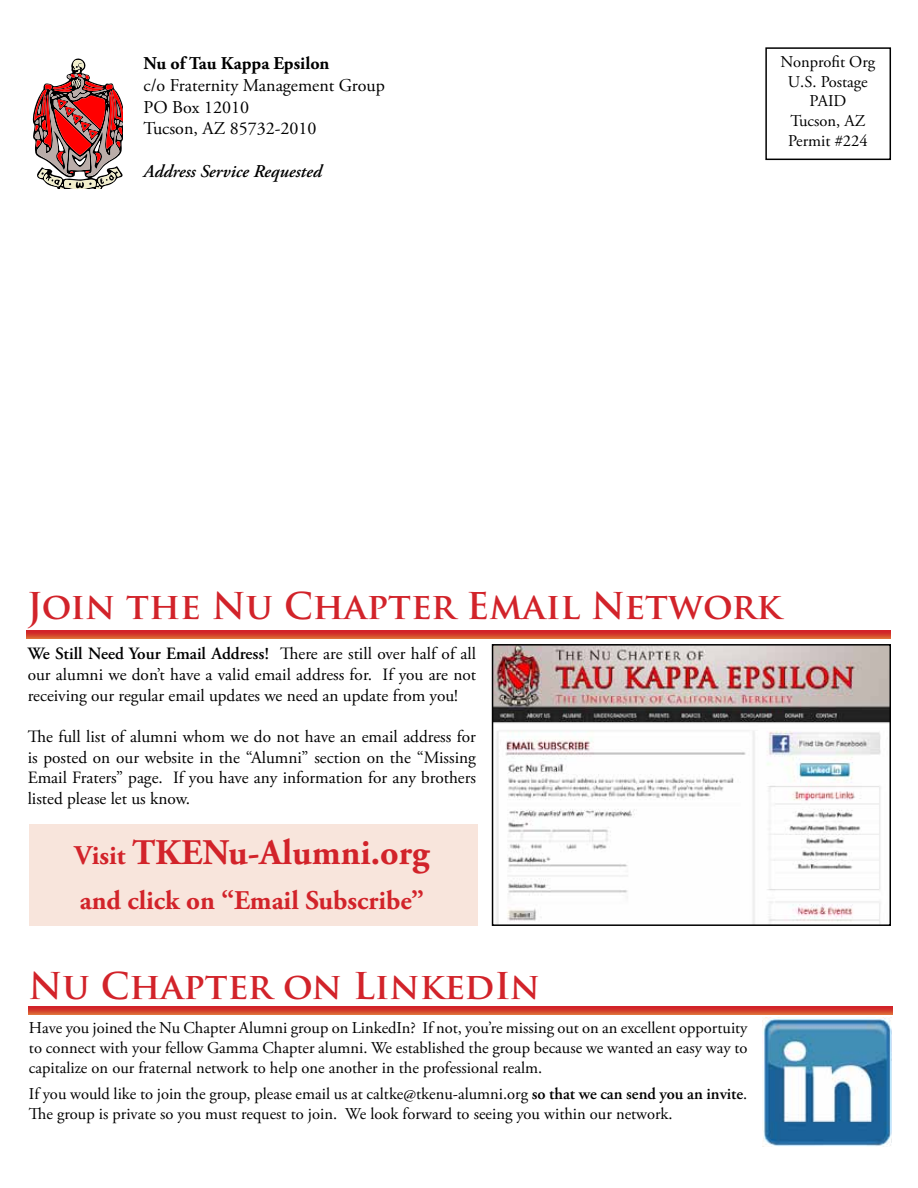
<style>
.page{position:relative;width:918px;height:1188px;background:#fff}
.page>*{position:absolute;margin:0;border:0;box-sizing:border-box;transform-origin:0 0}
.t1{font:700 36px "Trajan Pro";color:#d2232a}
.t2{font:700 36px "Adobe Garamond Pro";color:#d2232a}
.t3{font:700 27px "Adobe Garamond Pro";color:#d2232a}
.t4{font:18px/21.6px "Adobe Garamond Pro";color:#000}
.t5{font:italic 600 18px "Adobe Garamond Pro";color:#000}
.t6{font:700 18px "Adobe Garamond Pro";color:#000}
.t7{font:17.25px/20.7px "Adobe Garamond Pro";color:#000;text-align:justify}
.t8{font:16.5px/19.8px "Adobe Garamond Pro";color:#000;text-align:center}
.s1{font-weight:600}
.s2{font-size:27px}
</style>
<div class="page">
<div style="left:765px;top:47px;width:126px;height:113px;border:2px solid #000"></div>
<svg style="left:32px;top:58px;width:91px;height:131px"></svg>
<div style="left:29px;top:824px;width:449px;height:102px;background:#f8e5dc"></div>
<svg style="left:27px;top:631px;width:864px;height:7px;background:#d43d2c"></svg>
<img style="left:495px;top:647px;width:393px;height:276px">
<div style="left:492px;top:644px;width:399px;height:282px;border:2px solid #000"></div>
<img style="left:763px;top:1018px;width:128px;height:128px">
<svg style="left:28px;top:1007px;width:864px;height:7px;background:#d43f2d"></svg>
<p class="t6" style="left:144px;top:53px;width:188px">Nu of Tau Kappa Epsilon</p>
<p class="t4" style="left:144px;top:75px;width:243px">c/o Fraternity Management Group<br>PO Box 12010<br>Tucson, AZ 85732-2010</p>
<p class="t5" style="left:144px;top:161px;width:180px">Address Service Requested</p>
<p class="t8" style="left:781px;top:52px;width:96px">Nonprofit Org<br>U.S. Postage<br>PAID<br>Tucson, AZ<br>Permit #224</p>
<h1 class="t1" style="left:27px;top:584px;width:755px">Join the Nu Chapter Email Network</h1>
<p class="t7" style="left:28px;top:644px;width:450px"><span class="s1">We Still Need Your Email Address!</span> There are still over half of all our alumni we don’t have a valid email address for. If you are not receiving our regular email updates we need an update from you!</p>
<p class="t7" style="left:28px;top:727px;width:450px">The full list of alumni whom we do not have an email address for is posted on our website in the “Alumni” section on the “Missing Email Fraters” page. If you have any information for any brothers listed please let us know.</p>
<h1 class="t2" style="left:74px;top:832px;width:356px"><span class="s2">Visit</span> TKENu-Alumni.org</h1>
<h2 class="t3" style="left:80px;top:885px;width:346px">and click on “Email Subscribe”</h2>
<h1 class="t1" style="left:28px;top:963px;width:513px">Nu Chapter on LinkedIn</h1>
<p class="t8" style="left:29px;top:1019px;width:720px;text-align:justify">Have you joined the Nu Chapter Alumni group on LinkedIn? If not, you’re missing out on an excellent opportuity to connect with your fellow Gamma Chapter alumni. We established the group because we wanted an easy way to capitalize on our fraternal network to help one another in the professional realm.</p>
<p class="t8" style="left:29px;top:1085px;width:720px;text-align:left">If you would like to join the group, please email us at caltke@tkenu-alumni.org <span class="s1">so that we can send you an invite</span>.<br>The group is private so you must request to join. We look forward to seeing you within our network.</p>
</div>
